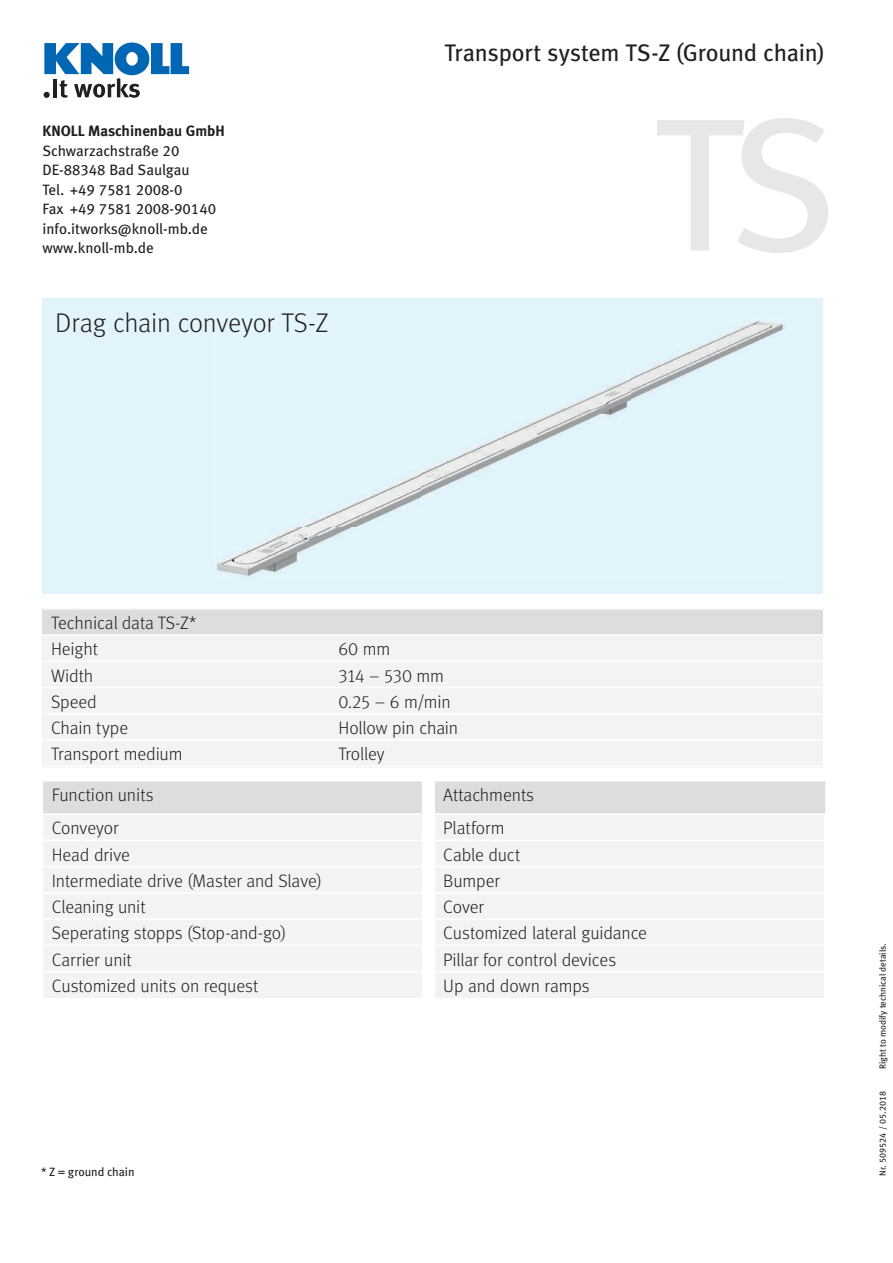
<style>
.page{position:relative;width:893px;height:1263px;background:#fff}
.page>*{position:absolute;margin:0;border:0;box-sizing:border-box;transform-origin:0 0}
.t1{font:189.3px "Meta Book LF";color:#e6e7e9}
.t2{font:27px "Meta Light LF";letter-spacing:-.01em;color:#231f20}
.t3{font:24px "Meta Book LF";letter-spacing:-.01em;color:#231f20}
.t4{font:18px/26.2px "Meta Light LF";letter-spacing:-.01em;color:#231f20}
.t5{font:15px/19.5px "Meta Book LF";color:#231f20}
.t6{font:15px "Meta Bold LF";color:#231f20}
.t7{font:12px "Meta Book LF";color:#231f20}
.t8{font:9px "Meta Book LF";color:#231f20}
</style>
<div class="page">
<div style="left:43px;top:298px;width:780px;height:296px;background:#e1f4fc"></div>
<svg style="left:44px;top:43px;width:145px;height:55px"></svg>
<img style="left:217px;top:321px;width:566px;height:255px">
<div style="left:43px;top:608px;width:780px;height:159px;background:#f2f3f4"></div>
<div style="left:43px;top:609px;width:780px;height:26px;background:#dcdddf"></div>
<hr style="left:43px;top:608px;width:287px;height:2px;background:#fff">
<hr style="left:330px;top:608px;width:493px;height:2px;background:#fff">
<hr style="left:43px;top:634px;width:287px;height:2px;background:#fff">
<hr style="left:330px;top:634px;width:493px;height:2px;background:#fff">
<hr style="left:43px;top:661px;width:287px;height:1px;background:#fff">
<hr style="left:330px;top:661px;width:493px;height:1px;background:#fff">
<hr style="left:43px;top:687px;width:287px;height:1px;background:#fff">
<hr style="left:330px;top:687px;width:493px;height:1px;background:#fff">
<hr style="left:43px;top:713px;width:287px;height:2px;background:#fff">
<hr style="left:330px;top:713px;width:493px;height:2px;background:#fff">
<hr style="left:43px;top:739px;width:287px;height:2px;background:#fff">
<hr style="left:330px;top:739px;width:493px;height:2px;background:#fff">
<hr style="left:43px;top:766px;width:287px;height:1px;background:#fff">
<hr style="left:330px;top:766px;width:493px;height:1px;background:#fff">
<svg style="left:43px;top:781px;width:782px;height:217px"></svg>
<hr style="left:435px;top:813px;width:390px;height:2px;background:#fff">
<p class="t6" style="left:43px;top:122px;width:184px">KNOLL Maschinenbau GmbH</p>
<p class="t5" style="left:43px;top:141px;width:175px">Schwarzachstraße 20<br>DE-88348 Bad Saulgau<br>Tel. +49 7581 2008-0<br>Fax +49 7581 2008-90140 info.itworks@knoll-mb.de www.knoll-mb.de</p>
<h2 class="t2" style="left:55px;top:307px;width:275px">Drag chain conveyor TS-Z</h2>
<h3 class="t3" style="left:445px;top:39px;width:381px">Transport system TS-Z (Ground chain)</h3>
<h1 class="t1" style="left:653px;top:74px;width:186px">TS</h1>
<p class="t4" style="left:51px;top:610px;width:147px">Technical data TS-Z*<br>Height</p>
<p class="t4" style="left:338px;top:636px;width:53px">60 mm</p>
<p class="t4" style="left:51px;top:662px;width:44px">Width</p>
<p class="t4" style="left:338px;top:662px;width:107px">314 – 530 mm</p>
<p class="t4" style="left:51px;top:688px;width:47px">Speed</p>
<p class="t4" style="left:338px;top:688px;width:114px">0.25 – 6 m/min</p>
<p class="t4" style="left:51px;top:715px;width:79px">Chain type</p>
<p class="t4" style="left:338px;top:715px;width:121px">Hollow pin chain</p>
<p class="t4" style="left:51px;top:741px;width:133px">Transport medium</p>
<p class="t4" style="left:338px;top:741px;width:48px">Trolley</p>
<p class="t4" style="left:52px;top:781px;width:103px">Function units</p>
<p class="t4" style="left:443px;top:781px;width:92px">Attachments</p>
<p class="t4" style="left:52px;top:815px;width:68px">Conveyor</p>
<p class="t4" style="left:443px;top:815px;width:63px">Platform</p>
<p class="t4" style="left:52px;top:841px;width:80px">Head drive</p>
<p class="t4" style="left:443px;top:841px;width:79px">Cable duct</p>
<p class="t4" style="left:52px;top:867px;width:271px">Intermediate drive (Master and Slave)</p>
<p class="t4" style="left:443px;top:867px;width:58px">Bumper</p>
<p class="t4" style="left:52px;top:894px;width:95px">Cleaning unit</p>
<p class="t4" style="left:443px;top:894px;width:42px">Cover</p>
<p class="t4" style="left:52px;top:920px;width:236px">Seperating stopps (Stop-and-go)</p>
<p class="t4" style="left:443px;top:920px;width:205px">Customized lateral guidance</p>
<p class="t4" style="left:52px;top:946px;width:81px">Carrier unit</p>
<p class="t4" style="left:443px;top:946px;width:174px">Pillar for control devices</p>
<p class="t4" style="left:52px;top:972px;width:208px">Customized units on request</p>
<p class="t4" style="left:443px;top:972px;width:148px">Up and down ramps</p>
<p class="t7" style="left:41px;top:1165px;width:95px">* Z = ground chain</p>
<p class="t8" style="left:877px;top:1069px;width:127px;rotate:-90deg">Right to modify technical details.</p>
<p class="t8" style="left:877px;top:1176px;width:86px;rotate:-90deg">Nr. 509524 / 05.2018</p>
</div>
